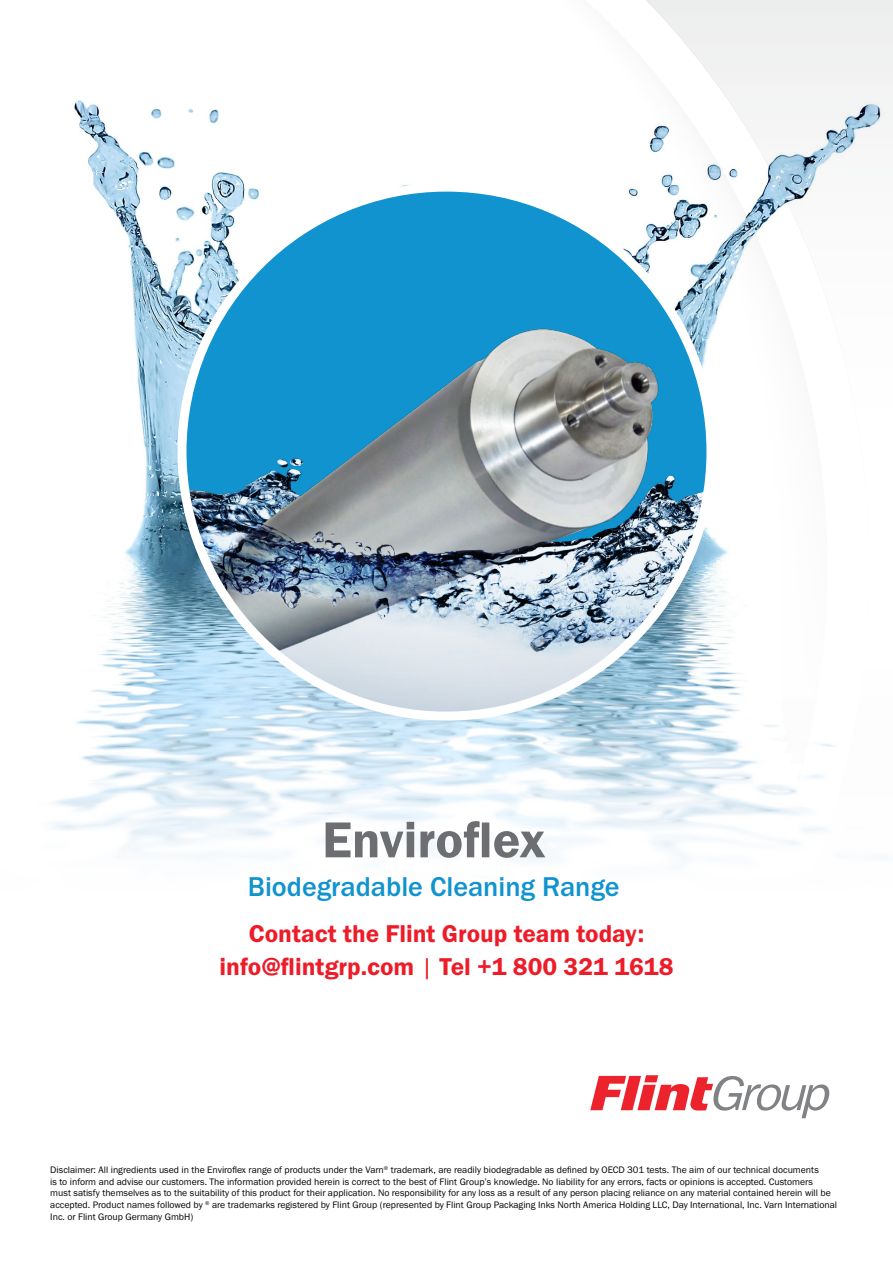
<style>
.page{position:relative;width:893px;height:1263px;background:#fff}
.page>*{position:absolute;margin:0;border:0;box-sizing:border-box;transform-origin:0 0}
.t1{font:52.2px "Franklin Gothic URW Dem";color:#6d6e71}
.t2{font:500 28.2px "Franklin Gothic URW";color:#1093cf}
.t3{font:25.2px/33px "Franklin Gothic URW Dem";color:#ed1c29;text-align:center}
.t4{font:9.75px/11.9px "Franklin Gothic URW Boo";color:#000}
.s1{font-family:"Franklin Gothic URW Boo"}
</style>
<div class="page">
<svg style="left:646px;top:0;width:247px;height:85px"></svg>
<svg style="left:590px;top:1075px;width:239px;height:43px"></svg>
<img style="left:52px;top:85px;width:841px;height:777px">
<img style="left:182px;top:187px;width:529px;height:529px;border-radius:264px">
<h1 class="t1" style="left:322px;top:808px;width:225px">Enviroflex</h1>
<h2 class="t2" style="left:248px;top:869px;width:373px">Biodegradable Cleaning Range</h2>
<h3 class="t3" style="left:219px;top:917px;width:455px">Contact the Flint Group team today: info@flintgrp.com <span class="s1">|</span> Tel +1 800 321 1618</h3>
<p class="t4" style="left:50px;top:1163px;width:788px">Disclaimer: All ingredients used in the Enviroflex range of products under the Varn<sup>®</sup> trademark, are readily biodegradable as defined by OECD 301 tests. The aim of our technical documents<br>is to inform and advise our customers. The information provided herein is correct to the best of Flint Group’s knowledge. No liability for any errors, facts or opinions is accepted. Customers<br>must satisfy themselves as to the suitability of this product for their application. No responsibility for any loss as a result of any person placing reliance on any material contained herein will be accepted. Product names followed by <sup>®</sup> are trademarks registered by Flint Group (represented by Flint Group Packaging Inks North America Holding LLC, Day International, Inc. Varn International Inc. or Flint Group Germany GmbH)</p>
</div>
